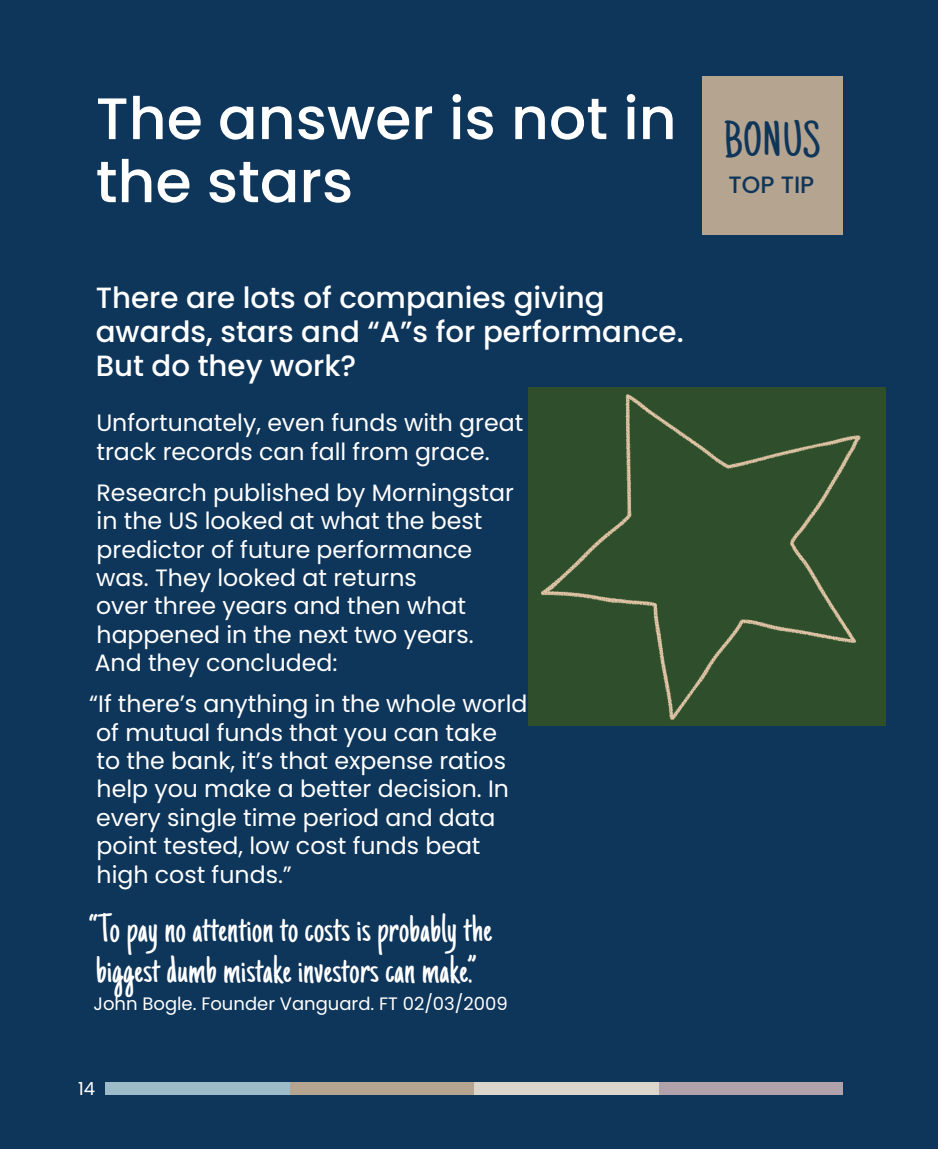
<style>
.page{position:relative;width:938px;height:1149px;background:#fff}
.page>*{position:absolute;margin:0;border:0;box-sizing:border-box;transform-origin:0 0}
.t1{font:500 58.5px/63px "Poppins";color:#fff}
.t2{font:49.5px "Just Another Hand";letter-spacing:.01em;color:#0e355a}
.t3{font:40.5px/40.5px "Just Another Hand";letter-spacing:.01em;color:#fff}
.t4{font:500 29.25px/33.8px "Poppins";color:#fff}
.t5{font:23.62px/28.3px "Poppins";color:#fff}
.t6{font:500 23.62px "Poppins";color:#0e355a}
.t7{font:18px "Poppins";color:#fff}
</style>
<div class="page">
<div style="left:0;top:0;width:938px;height:1148px;background:#0e355a"></div>
<div style="left:528px;top:387px;width:357px;height:338px;background:#2f4f2c"></div>
<div style="left:701px;top:77px;width:141px;height:158px;background:#b4a490"></div>
<div style="left:658px;top:1082px;width:184px;height:12px;background:#b0a1ab"></div>
<div style="left:474px;top:1082px;width:184px;height:12px;background:#dad6cc"></div>
<div style="left:290px;top:1082px;width:184px;height:12px;background:#b4a490"></div>
<div style="left:105px;top:1082px;width:185px;height:12px;background:#9ebbca"></div>
<h1 class="t1" style="left:96px;top:87px;width:582px">The answer is not in the stars</h1>
<p class="t4" style="left:96px;top:281px;width:589px">There are lots of companies giving awards, stars and “A”s for performance.<br>But do they work?</p>
<p class="t5" style="left:96px;top:409px;width:428px">Unfortunately, even funds with great track records can fall from grace.</p>
<p class="t5" style="left:95px;top:478px;width:421px">Research published by Morningstar in the US looked at what the best predictor of future performance was. They looked at returns<br>over three years and then what happened in the next two years.<br>And they concluded:</p>
<p class="t5" style="left:89px;top:689px;width:440px">“If there’s anything in the whole world of mutual funds that you can take<br>to the bank, it’s that expense ratios help you make a better decision. In every single time period and data point tested, low cost funds beat high cost funds.”</p>
<h3 class="t3" style="left:89px;top:909px;width:404px">“To pay no attention to costs is probably the biggest dumb mistake investors can make.”</h3>
<p class="t7" style="left:93px;top:992px;width:416px">John Bogle. Founder Vanguard. FT 02/03/2009</p>
<p class="t7" style="left:78px;top:1077px;width:19px">14</p>
<h2 class="t2" style="left:723px;top:111px;width:98px">BONUS</h2>
<p class="t6" style="left:728px;top:171px;width:87px">TOP TIP</p>
</div>
